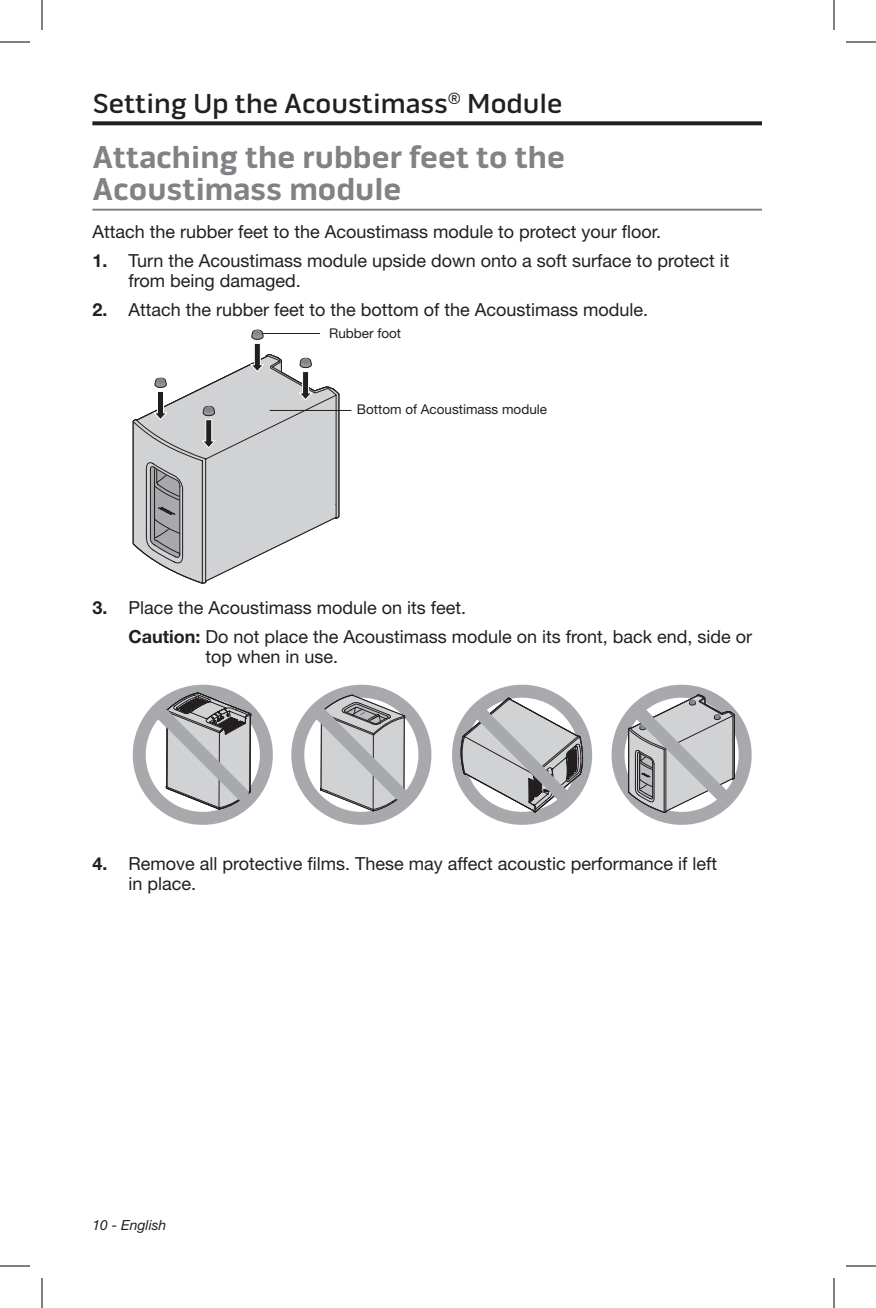
<style>
.page{position:relative;width:876px;height:1308px;background:#fff}
.page>*{position:absolute;margin:0;border:0;box-sizing:border-box;transform-origin:0 0}
.t1{font:700 32px/32px "Bose Gothic";color:#808285}
.t2{font:500 28px "Bose Gothic";color:#231f20}
.t3{font:18px/20px "Helvetica Neue";color:#231f20}
.t4{font:italic 14px "Helvetica Neue";color:#231f20}
.t5{font:13.4px "Helvetica Neue";color:#231f20}
.s1{font-weight:700}
</style>
<div class="page">
<hr style="left:92px;top:209px;width:670px;height:2px;background:#808285">
<svg style="left:133px;top:330px;width:207px;height:254px"></svg>
<hr style="left:270px;top:410px;width:81px;height:1px;background:#231f20">
<hr style="left:262px;top:333px;width:58px;height:1px;background:#231f20">
<svg style="left:133px;top:684px;width:299px;height:141px"></svg>
<svg style="left:452px;top:684px;width:141px;height:141px"></svg>
<svg style="left:611px;top:684px;width:141px;height:141px"></svg>
<svg style="left:92px;top:121px;width:670px;height:4px;fill:#231f20"></svg>
<hr style="left:0;top:42px;width:30px;height:1px;background:#000">
<hr style="left:846px;top:42px;width:30px;height:1px;background:#000">
<hr style="left:0;top:1266px;width:30px;height:1px;background:#000">
<hr style="left:846px;top:1266px;width:30px;height:1px;background:#000">
<hr style="left:42px;top:0;width:1px;height:30px;background:#000">
<hr style="left:42px;top:1278px;width:1px;height:30px;background:#000">
<hr style="left:834px;top:0;width:1px;height:30px;background:#000">
<hr style="left:834px;top:1278px;width:1px;height:30px;background:#000">
<h2 class="t2" style="left:92px;top:87px;width:471px">Setting Up the Acoustimass<sup>®</sup> Module</h2>
<h1 class="t1" style="left:92px;top:141px;width:474px">Attaching the rubber feet to the<br>Acoustimass module</h1>
<p class="t3" style="left:92px;top:221px;width:570px">Attach the rubber feet to the Acoustimass module to protect your floor.</p>
<p class="t3" style="left:128px;top:250px;width:603px;text-indent:-36px"><span class="s1">1.</span> Turn the Acoustimass module upside down onto a soft surface to protect it from being damaged.</p>
<p class="t3" style="left:92px;top:299px;width:557px"><span class="s1">2.</span> Attach the rubber feet to the bottom of the Acoustimass module.</p>
<p class="t5" style="left:329px;top:325px;width:73px">Rubber foot</p>
<p class="t5" style="left:357px;top:402px;width:192px">Bottom of Acoustimass module</p>
<p class="t3" style="left:128px;top:593px;width:625px;line-height:29px;text-indent:-36px"><span class="s1">3.</span> Place the Acoustimass module on its feet.<br><span class="s1">Caution:</span> Do not place the Acoustimass module on its front, back end, side or</p>
<p class="t3" style="left:205px;top:646px;width:134px">top when in use.</p>
<p class="t3" style="left:128px;top:853px;width:590px;text-indent:-36px"><span class="s1">4.</span> Remove all protective films. These may affect acoustic performance if left in place.</p>
<p class="t4" style="left:92px;top:1217px;width:75px">10 - English</p>
</div>
